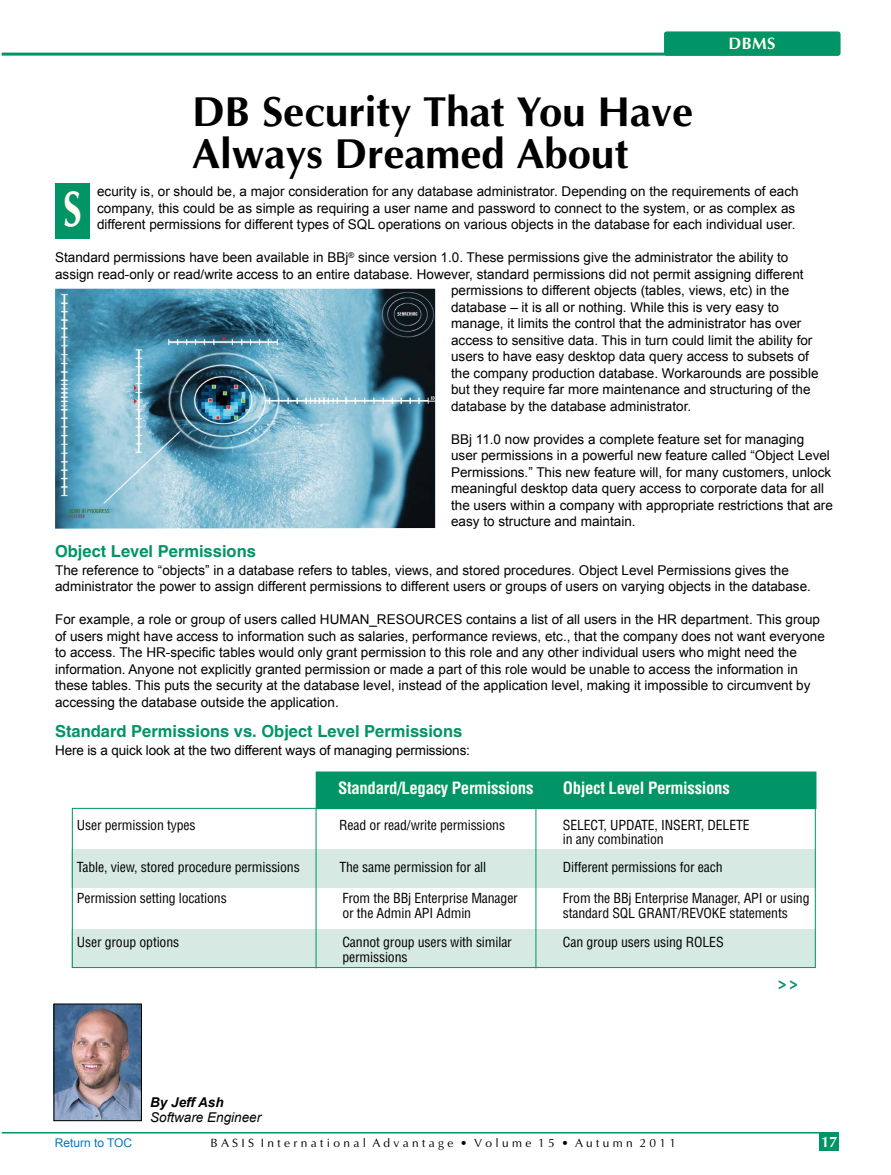
<style>
.page{position:relative;width:891px;height:1175px;background:#fff}
.page>*{position:absolute;margin:0;border:0;box-sizing:border-box;transform-origin:0 0}
.t1{font:700 49.95px "Ottawa";color:#fffef2;scale:.74 1}
.t2{font:700 42px/42px "Ottawa";color:#000}
.t3{font:700 16.5px "Switzerland";color:#009467}
.t4{font:700 16.5px "Switzerland Condensed";letter-spacing:-.02em;color:#fffef6}
.t5{font:700 16.5px "Ottawa";color:#fffdee}
.t6{font:700 condensed 16.5px "Helvetica";color:#009467}
.t7{font:700 15px "Ottawa";color:#fffef6}
.t8{font:13.5px/16.5px "Arial";color:#000}
.t9{font:13.5px/14.7px "Switzerland Condensed";letter-spacing:-.01em;color:#000}
.t10{font:italic 13.5px "Arial";color:#000}
.t11{font:italic 700 13.5px "Arial";color:#000}
.t12{font:12px "Ottawa";color:#000}
.t13{font:12px "Arial";color:#007ac2}
</style>
<div class="page">
<img style="left:56px;top:1005px;width:84px;height:114px">
<div style="left:54px;top:1003px;width:88px;height:118px;border:1px solid #000"></div>
<div style="left:55px;top:183px;width:35px;height:56px;background:#009467"></div>
<hr style="left:2px;top:53px;width:836px;height:3px;background:#009467">
<div style="left:664px;top:31px;width:177px;height:25px;background:#009467;border-radius:3px"></div>
<hr style="left:2px;top:1132px;width:836px;height:1px;background:#009467">
<div style="left:819px;top:1132px;width:19px;height:18px;background:#009467"></div>
<img style="left:55px;top:289px;width:380px;height:239px">
<div style="left:315px;top:771px;width:502px;height:39px;background:#009467"></div>
<svg style="left:72px;top:807px;width:744px;height:161px"></svg>
<h2 class="t2" style="left:192px;top:90px;width:502px">DB Security That You Have<br>Always Dreamed About</h2>
<p class="t5" style="left:729px;top:33px;width:48px">DBMS</p>
<p class="t8" style="left:97px;top:183px;width:703px">ecurity is, or should be, a major consideration for any database administrator. Depending on the requirements of each company, this could be as simple as requiring a user name and password to connect to the system, or as complex as different permissions for different types of SQL operations on various objects in the database for each individual user.</p>
<p class="t8" style="left:55px;top:249px;width:735px">Standard permissions have been available in BBj<sup>®</sup> since version 1.0. These permissions give the administrator the ability to</p>
<p class="t8" style="left:55px;top:266px;width:750px">assign read-only or read/write access to an entire database. However, standard permissions did not permit assigning different</p>
<p class="t8" style="left:451px;top:282px;width:340px">permissions to different objects (tables, views, etc) in the</p>
<p class="t8" style="left:451px;top:299px;width:329px">database – it is all or nothing. While this is very easy to</p>
<p class="t8" style="left:451px;top:315px;width:352px">manage, it limits the control that the administrator has over</p>
<p class="t8" style="left:451px;top:332px;width:363px">access to sensitive data. This in turn could limit the ability for</p>
<p class="t8" style="left:451px;top:348px;width:359px">users to have easy desktop data query access to subsets of</p>
<p class="t8" style="left:451px;top:365px;width:369px">the company production database. Workarounds are possible</p>
<p class="t8" style="left:451px;top:381px;width:361px">but they require far more maintenance and structuring of the</p>
<p class="t8" style="left:451px;top:398px;width:242px">database by the database administrator.</p>
<p class="t8" style="left:451px;top:431px;width:383px">BBj 11.0 now provides a complete feature set for managing user permissions in a powerful new feature called “Object Level Permissions.” This new feature will, for many customers, unlock meaningful desktop data query access to corporate data for all the users within a company with appropriate restrictions that are easy to structure and maintain.</p>
<p class="t3" style="left:55px;top:541px;width:202px">Object Level Permissions</p>
<p class="t8" style="left:55px;top:562px;width:757px">The reference to “objects” in a database refers to tables, views, and stored procedures. Object Level Permissions gives the administrator the power to assign different permissions to different users or groups of users on varying objects in the database.</p>
<p class="t8" style="left:55px;top:611px;width:771px">For example, a role or group of users called HUMAN_RESOURCES contains a list of all users in the HR department. This group of users might have access to information such as salaries, performance reviews, etc., that the company does not want everyone to access. The HR-specific tables would only grant permission to this role and any other individual users who might need the information. Anyone not explicitly granted permission or made a part of this role would be unable to access the information in these tables. This puts the security at the database level, instead of the application level, making it impossible to circumvent by accessing the database outside the application.</p>
<p class="t3" style="left:55px;top:721px;width:409px">Standard Permissions vs. Object Level Permissions</p>
<p class="t8" style="left:55px;top:742px;width:416px">Here is a quick look at the two different ways of managing permissions:</p>
<h1 class="t1" style="left:63px;top:178px;width:26px">S</h1>
<p class="t4" style="left:338px;top:778px;width:197px">Standard/Legacy Permissions</p>
<p class="t4" style="left:563px;top:778px;width:168px">Object Level Permissions</p>
<p class="t9" style="left:77px;top:817px;width:120px">User permission types</p>
<p class="t9" style="left:339px;top:817px;width:168px">Read or read/write permissions</p>
<p class="t9" style="left:563px;top:817px;width:188px">SELECT, UPDATE, INSERT, DELETE in any combination</p>
<p class="t9" style="left:77px;top:859px;width:224px">Table, view, stored procedure permissions</p>
<p class="t9" style="left:339px;top:859px;width:148px">The same permission for all</p>
<p class="t9" style="left:563px;top:859px;width:161px">Different permissions for each</p>
<p class="t9" style="left:77px;top:890px;width:151px">Permission setting locations</p>
<p class="t9" style="left:342px;top:890px;width:177px">From the BBj Enterprise Manager</p>
<p class="t9" style="left:563px;top:890px;width:248px">From the BBj Enterprise Manager, API or using</p>
<p class="t9" style="left:342px;top:905px;width:130px">or the Admin API Admin</p>
<p class="t9" style="left:563px;top:905px;width:226px">standard SQL GRANT/REVOKE statements</p>
<p class="t9" style="left:77px;top:934px;width:104px">User group options</p>
<p class="t9" style="left:342px;top:934px;width:171px">Cannot group users with similar</p>
<p class="t9" style="left:563px;top:934px;width:162px">Can group users using ROLES</p>
<p class="t9" style="left:342px;top:949px;width:67px">permissions</p>
<p class="t13" style="left:55px;top:1135px;width:79px">Return to TOC</p>
<p class="t11" style="left:150px;top:1093px;width:75px">By Jeff Ash</p>
<p class="t10" style="left:150px;top:1108px;width:113px">Software Engineer</p>
<p class="t12" style="left:211px;top:1136px;width:467px">B A S I S I n t e r n a t i o n a l A d v a n t a g e • V o l u m e 1 5 • A u t u m n 2 0 1 1</p>
<p class="t6" style="left:778px;top:972px;width:21px">&gt; &gt;</p>
<p class="t7" style="left:821px;top:1132px;width:18px">17</p>
</div>
